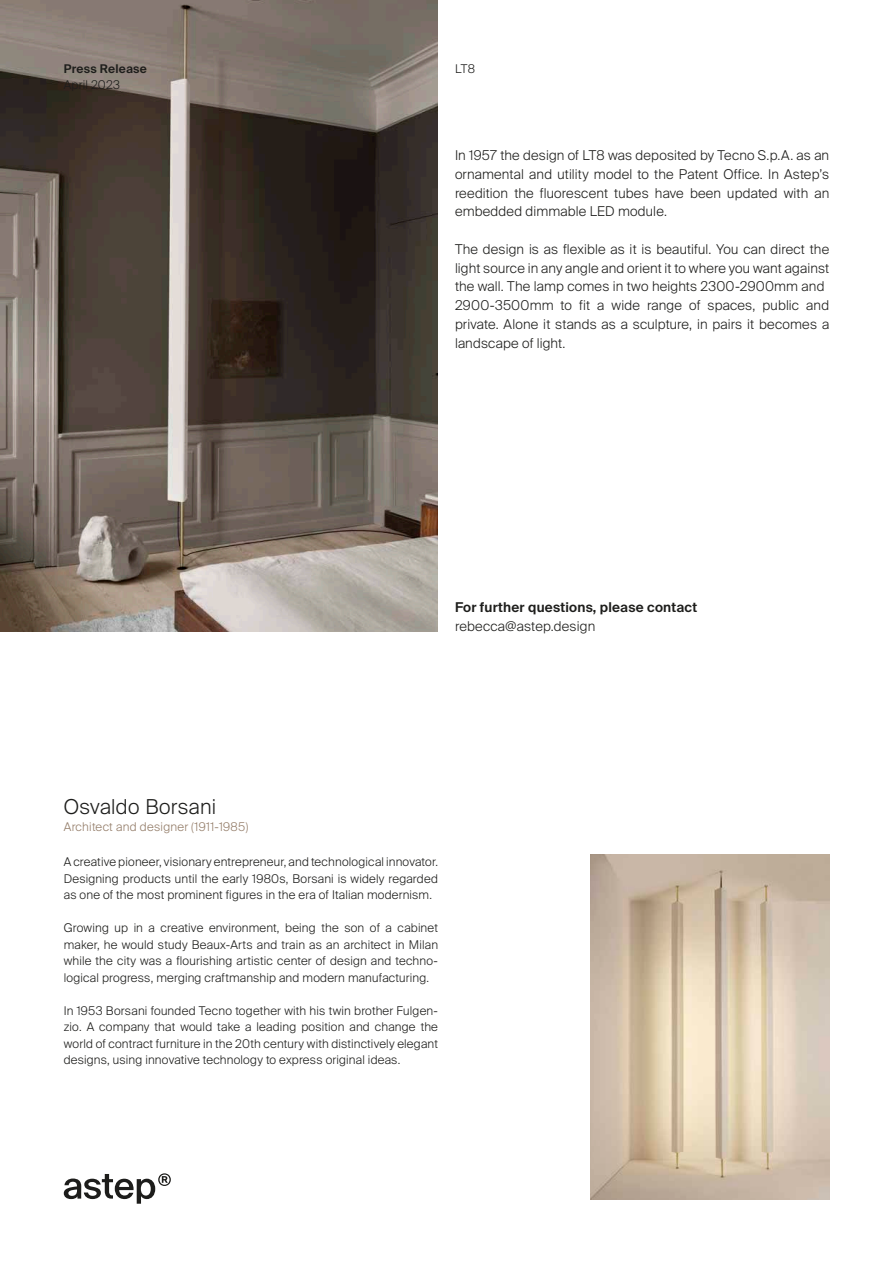
<style>
.page{position:relative;width:893px;height:1263px;background:#fff}
.page>*{position:absolute;margin:0;border:0;box-sizing:border-box;transform-origin:0 0}
.t1{font:20.55px "Astep Sans Light";letter-spacing:.015em;color:#1d1d1b}
.t2{font:13.5px/18.8px "Astep Sans Light";letter-spacing:.015em;color:#1d1d1b;text-align:justify}
.t3{font:13.5px "Astep Sans Semibold";letter-spacing:.015em;color:#1d1d1b}
.t4{font:12px/16.5px "Astep Sans Light";letter-spacing:.015em;color:#1d1d1b;text-align:justify}
.t5{font:12px "Astep Sans Light";letter-spacing:.025em;color:#937c68}
.t6{font:12px "Astep Sans Semibold";letter-spacing:.02em;color:#1d1d1b}
</style>
<div class="page">
<svg style="left:64px;top:1173px;width:107px;height:31px"></svg>
<img style="left:0;top:0;width:438px;height:631px">
<img style="left:590px;top:854px;width:239px;height:345px">
<p class="t6" style="left:64px;top:61px;width:85px">Press Release</p>
<p class="t4" style="left:64px;top:77px;width:58px">April 2023</p>
<p class="t4" style="left:455px;top:60px;width:22px">LT8</p>
<p class="t2" style="left:455px;top:146px;width:376px">In 1957 the design of LT8 was deposited by Tecno S.p.A. as an ornamental and utility model to the Patent Office. In Astep’s reedition the fluorescent tubes have been updated with an embedded dimmable LED module.</p>
<p class="t2" style="left:455px;top:240px;width:376px;text-align:left">The design is as flexible as it is beautiful. You can direct the light source in any angle and orient it to where you want against the wall. The lamp comes in two heights 2300-2900mm and 2900-3500mm to fit a wide range of spaces, public and private. Alone it stands as a sculpture, in pairs it becomes a landscape of light.</p>
<p class="t3" style="left:455px;top:599px;width:244px">For further questions, please contact</p>
<p class="t2" style="left:455px;top:617px;width:142px">rebecca@astep.design</p>
<h1 class="t1" style="left:64px;top:795px;width:154px">Osvaldo Borsani</h1>
<p class="t5" style="left:64px;top:820px;width:186px">Architect and designer (1911-1985)</p>
<p class="t4" style="left:64px;top:854px;width:376px">A creative pioneer, visionary entrepreneur, and technological innovator.<br>Designing products until the early 1980s, Borsani is widely regarded as one of the most prominent figures in the era of Italian modernism.</p>
<p class="t4" style="left:64px;top:920px;width:376px">Growing up in a creative environment, being the son of a cabinet maker, he would study Beaux-Arts and train as an architect in Milan while the city was a flourishing artistic center of design and techno&shy;logical progress, merging craftmanship and modern manufacturing.</p>
<p class="t4" style="left:64px;top:1002px;width:376px">In 1953 Borsani founded Tecno together with his twin brother Fulgen&shy;zio. A company that would take a leading position and change the world of contract furniture in the 20th century with distinctively elegant designs, using innovative technology to express original ideas.</p>
</div>
